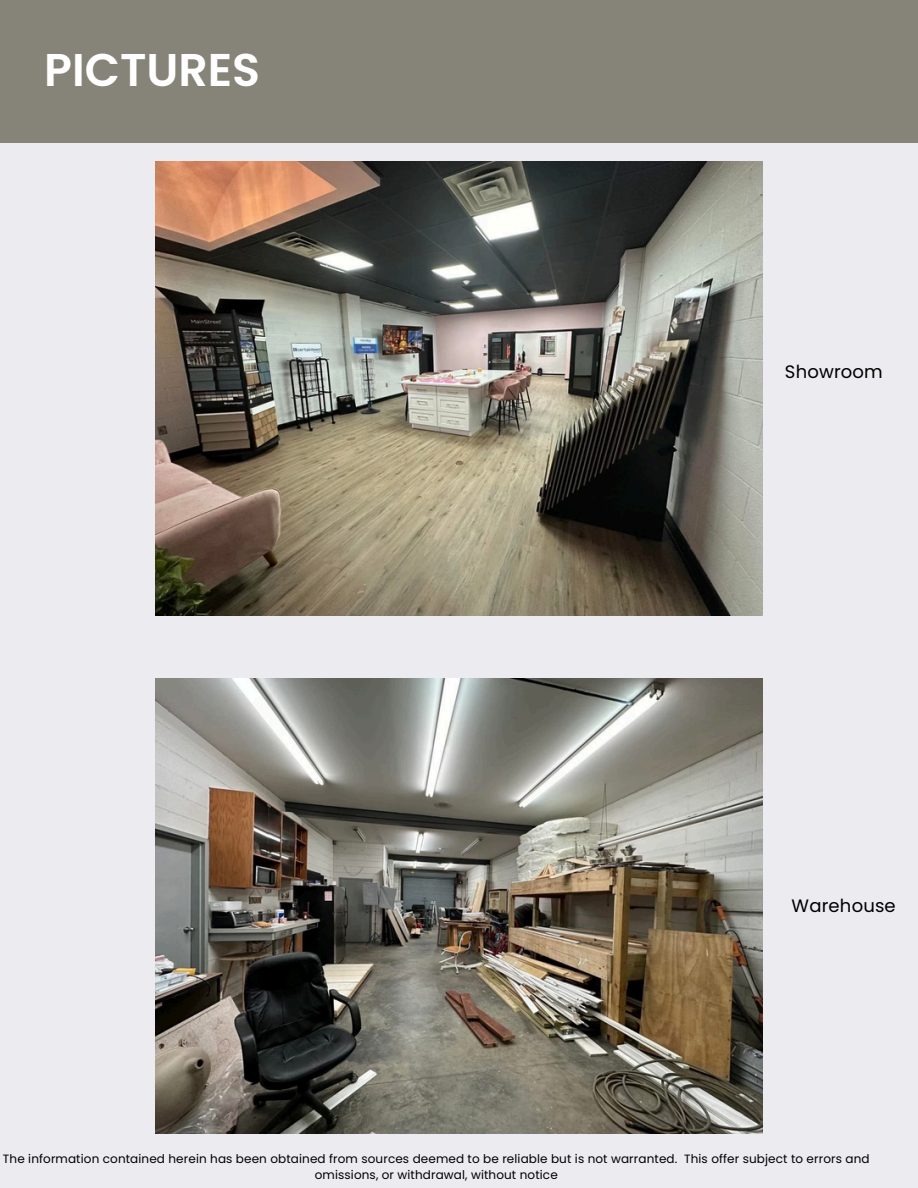
<style>
.page{position:relative;width:918px;height:1188px;background:#ebebf0}
.page>*{position:absolute;margin:0;border:0;box-sizing:border-box;transform-origin:0 0}
.t1{font:600 45.9px "Poppins";color:#fff}
.t2{font:18px "Poppins";letter-spacing:.01em;color:#000}
.t3{font:12px/16px "Poppins";letter-spacing:.01em;color:#000;text-align:center}
</style>
<div class="page">
<div style="left:0;top:0;width:918px;height:142px;background:#868379"></div>
<img style="left:156px;top:161px;width:606px;height:455px">
<img style="left:156px;top:679px;width:606px;height:454px">
<h1 class="t1" style="left:44px;top:38px;width:218px">PICTURES</h1>
<p class="t2" style="left:785px;top:359px;width:99px">Showroom</p>
<h2 class="t2" style="left:792px;top:893px;width:106px">Warehouse</h2>
<p class="t3" style="left:3px;top:1150px;width:868px">The information contained herein has been obtained from sources deemed to be reliable but is not warranted. This offer subject to errors and omissions, or withdrawal, without notice</p>
</div>
